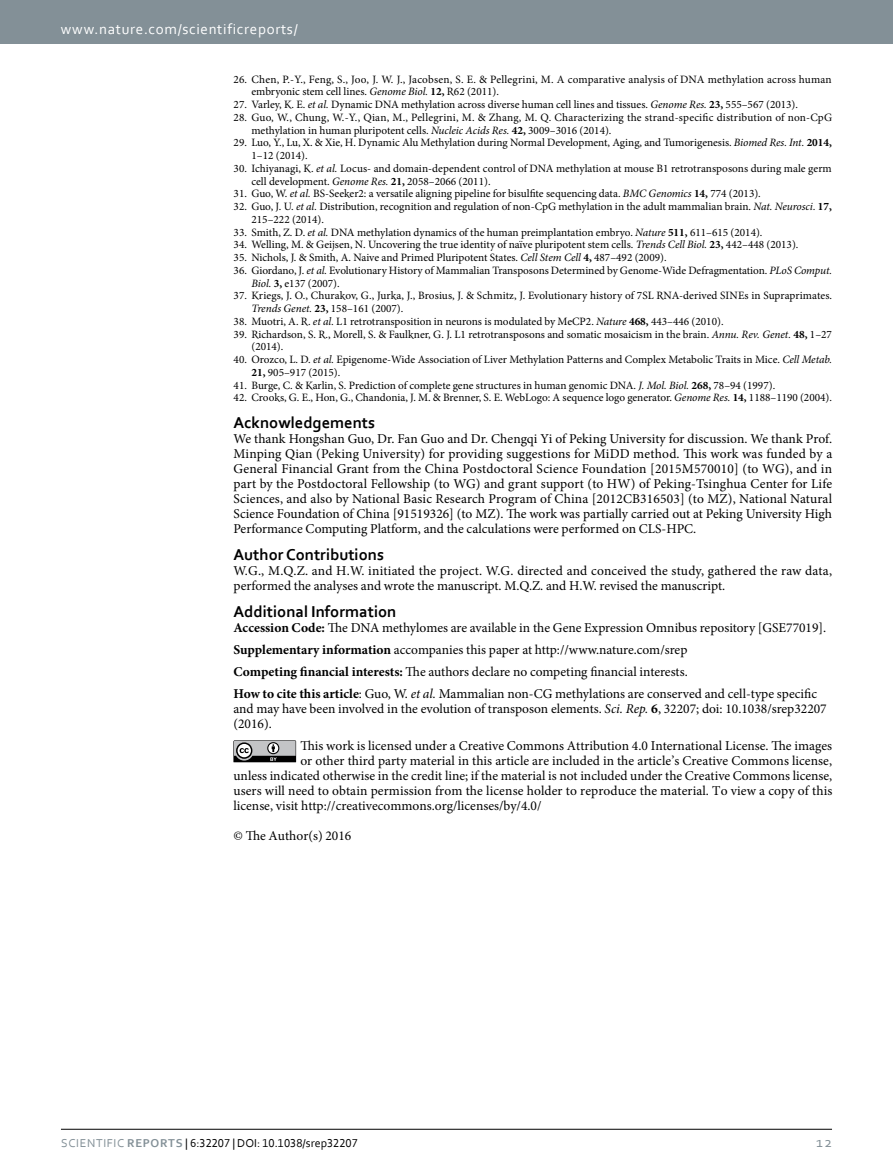
<style>
.page{position:relative;width:893px;height:1174px;background:#fff}
.page>*{position:absolute;margin:0;border:0;box-sizing:border-box;transform-origin:0 0}
.t1{font:700 16.5px "Corbel";color:#000}
.t2{font:15px "Corbel";letter-spacing:.045em;color:#fff}
.t3{font:15px "Corbel";color:#839097}
.t4{font:13.5px/15px "Minion Pro";color:#000}
.t5{font:12px "Corbel";color:#000}
.t6{font:11.25px/12.8px "Minion Pro";color:#000}
.s1{font-style:italic}
.s2{font-weight:700}
.s3{color:#839097}
.s4{font-weight:700;color:#839097}
</style>
<div class="page">
<div style="left:0;top:0;width:893px;height:43px;background:#839097"></div>
<hr style="left:61px;top:1129px;width:771px;height:1px;background:#000">
<svg style="left:233px;top:740px;width:63px;height:22px"></svg>
<h2 class="t2" style="left:61px;top:19px;width:238px">www.nature.com/scientificreports/</h2>
<p class="t6" style="left:251px;top:73px;width:582px;text-indent:-18px">26. Chen, P.-Y., Feng, S., Joo, J. W. J., Jacobsen, S. E. &amp; Pellegrini, M. A comparative analysis of DNA methylation across human embryonic stem cell lines. <span class="s1">Genome Biol.</span> <span class="s2">12,</span> R62 (2011).</p>
<p class="t6" style="left:234px;top:98px;width:566px">27. Varley, K. E. <span class="s1">et al.</span> Dynamic DNA methylation across diverse human cell lines and tissues. <span class="s1">Genome Res.</span> <span class="s2">23,</span> 555–567 (2013).</p>
<p class="t6" style="left:251px;top:111px;width:582px;text-indent:-18px">28. Guo, W., Chung, W.-Y., Qian, M., Pellegrini, M. &amp; Zhang, M. Q. Characterizing the strand-specific distribution of non-CpG methylation in human pluripotent cells. <span class="s1">Nucleic Acids Res.</span> <span class="s2">42,</span> 3009–3016 (2014).</p>
<p class="t6" style="left:251px;top:136px;width:582px;text-indent:-18px">29. Luo, Y., Lu, X. &amp; Xie, H. Dynamic Alu Methylation during Normal Development, Aging, and Tumorigenesis. <span class="s1">Biomed Res. Int.</span> <span class="s2">2014,<br></span>1–12 (2014).</p>
<p class="t6" style="left:251px;top:162px;width:582px;text-indent:-18px">30. Ichiyanagi, K. <span class="s1">et al.</span> Locus- and domain-dependent control of DNA methylation at mouse B1 retrotransposons during male germ cell development. <span class="s1">Genome Res.</span> <span class="s2">21,</span> 2058–2066 (2011).</p>
<p class="t6" style="left:234px;top:187px;width:529px">31. Guo, W. <span class="s1">et al.</span> BS-Seeker2: a versatile aligning pipeline for bisulfite sequencing data. <span class="s1">BMC Genomics</span> <span class="s2">14,</span> 774 (2013).</p>
<p class="t6" style="left:251px;top:200px;width:582px;text-indent:-18px">32. Guo, J. U. <span class="s1">et al.</span> Distribution, recognition and regulation of non-CpG methylation in the adult mammalian brain. <span class="s1">Nat. Neurosci.</span> <span class="s2">17,<br></span>215–222 (2014).</p>
<p class="t6" style="left:234px;top:226px;width:530px">33. Smith, Z. D. <span class="s1">et al.</span> DNA methylation dynamics of the human preimplantation embryo. <span class="s1">Nature</span> <span class="s2">511,</span> 611–615 (2014).</p>
<p class="t6" style="left:234px;top:238px;width:566px">34. Welling, M. &amp; Geijsen, N. Uncovering the true identity of naïve pluripotent stem cells. <span class="s1">Trends Cell Biol.</span> <span class="s2">23,</span> 442–448 (2013).</p>
<p class="t6" style="left:234px;top:251px;width:435px">35. Nichols, J. &amp; Smith, A. Naive and Primed Pluripotent States. <span class="s1">Cell Stem Cell</span> <span class="s2">4,</span> 487–492 (2009).</p>
<p class="t6" style="left:251px;top:264px;width:582px;text-indent:-18px">36. Giordano, J. <span class="s1">et al.</span> Evolutionary History of Mammalian Transposons Determined by Genome-Wide Defragmentation. <span class="s1">PLoS Comput.<br>Biol.</span> <span class="s2">3,</span> e137 (2007).</p>
<p class="t6" style="left:251px;top:289px;width:582px;text-indent:-18px">37. Kriegs, J. O., Churakov, G., Jurka, J., Brosius, J. &amp; Schmitz, J. Evolutionary history of 7SL RNA-derived SINEs in Supraprimates.<br><span class="s1">Trends Genet.</span> <span class="s2">23,</span> 158–161 (2007).</p>
<p class="t6" style="left:234px;top:315px;width:491px">38. Muotri, A. R. <span class="s1">et al.</span> L1 retrotransposition in neurons is modulated by MeCP2. <span class="s1">Nature</span> <span class="s2">468,</span> 443–446 (2010).</p>
<p class="t6" style="left:251px;top:328px;width:582px;text-indent:-18px">39. Richardson, S. R., Morell, S. &amp; Faulkner, G. J. L1 retrotransposons and somatic mosaicism in the brain. <span class="s1">Annu. Rev. Genet.</span> <span class="s2">48,</span> 1–27 (2014).</p>
<p class="t6" style="left:251px;top:353px;width:582px;text-indent:-18px">40. Orozco, L. D. <span class="s1">et al.</span> Epigenome-Wide Association of Liver Methylation Patterns and Complex Metabolic Traits in Mice. <span class="s1">Cell Metab.<br></span><span class="s2">21,</span> 905–917 (2015).</p>
<p class="t6" style="left:234px;top:378px;width:543px">41. Burge, C. &amp; Karlin, S. Prediction of complete gene structures in human genomic DNA. <span class="s1">J. Mol. Biol.</span> <span class="s2">268,</span> 78–94 (1997).</p>
<p class="t6" style="left:234px;top:391px;width:600px">42. Crooks, G. E., Hon, G., Chandonia, J. M. &amp; Brenner, S. E. WebLogo: A sequence logo generator. <span class="s1">Genome Res.</span> <span class="s2">14,</span> 1188–1190 (2004).</p>
<h1 class="t1" style="left:233px;top:413px;width:143px">Acknowledgements</h1>
<p class="t4" style="left:233px;top:432px;width:600px;text-align:justify">We thank Hongshan Guo, Dr. Fan Guo and Dr. Chengqi Yi of Peking University for discussion. We thank Prof.<br>Minping Qian (Peking University) for providing suggestions for MiDD method. This work was funded by a General Financial Grant from the China Postdoctoral Science Foundation [2015M570010] (to WG), and in part by the Postdoctoral Fellowship (to WG) and grant support (to HW) of Peking-Tsinghua Center for Life Sciences, and also by National Basic Research Program of China [2012CB316503] (to MZ), National Natural Science Foundation of China [91519326] (to MZ). The work was partially carried out at Peking University High Performance Computing Platform, and the calculations were performed on CLS-HPC.</p>
<h1 class="t1" style="left:233px;top:545px;width:152px">Author Contributions</h1>
<p class="t4" style="left:233px;top:564px;width:600px">W.G., M.Q.Z. and H.W. initiated the project. W.G. directed and conceived the study, gathered the raw data, performed the analyses and wrote the manuscript. M.Q.Z. and H.W. revised the manuscript.</p>
<h1 class="t1" style="left:233px;top:602px;width:164px">Additional Information</h1>
<p class="t4" style="left:233px;top:617px;width:594px;line-height:21.8px"><span class="s2">Accession Code:</span> The DNA methylomes are available in the Gene Expression Omnibus repository [GSE77019].<br><span class="s2">Supplementary information</span> accompanies this paper at http://www.nature.com/srep<br><span class="s2">Competing financial interests:</span> The authors declare no competing financial interests.<br><span class="s2">How to cite this article</span>: Guo, W. <span class="s1">et al.</span> Mammalian non-CG methylations are conserved and cell-type specific</p>
<p class="t4" style="left:233px;top:701px;width:595px">and may have been involved in the evolution of transposon elements. <span class="s1">Sci. Rep.</span> <span class="s2">6</span>, 32207; doi: 10.1038/srep32207 (2016).</p>
<p class="t4" style="left:300px;top:738px;width:533px">This work is licensed under a Creative Commons Attribution 4.0 International License. The images</p>
<p class="t4" style="left:300px;top:753px;width:533px">or other third party material in this article are included in the article’s Creative Commons license,</p>
<p class="t4" style="left:233px;top:768px;width:600px">unless indicated otherwise in the credit line; if the material is not included under the Creative Commons license,</p>
<p class="t4" style="left:233px;top:782px;width:600px">users will need to obtain permission from the license holder to reproduce the material. To view a copy of this</p>
<p class="t4" style="left:233px;top:797px;width:310px">license, visit http://creativecommons.org/licenses/by/4.0/</p>
<p class="t4" style="left:233px;top:827px;width:119px">© The Author(s) 2016</p>
<p class="t5" style="left:61px;top:1135px;width:298px"><span class="s3">Scientific</span> <span class="s4">Reports</span> | 6:32207 | DOI: 10.1038/srep32207</p>
<h2 class="t3" style="left:816px;top:1132px;width:17px">12</h2>
</div>
